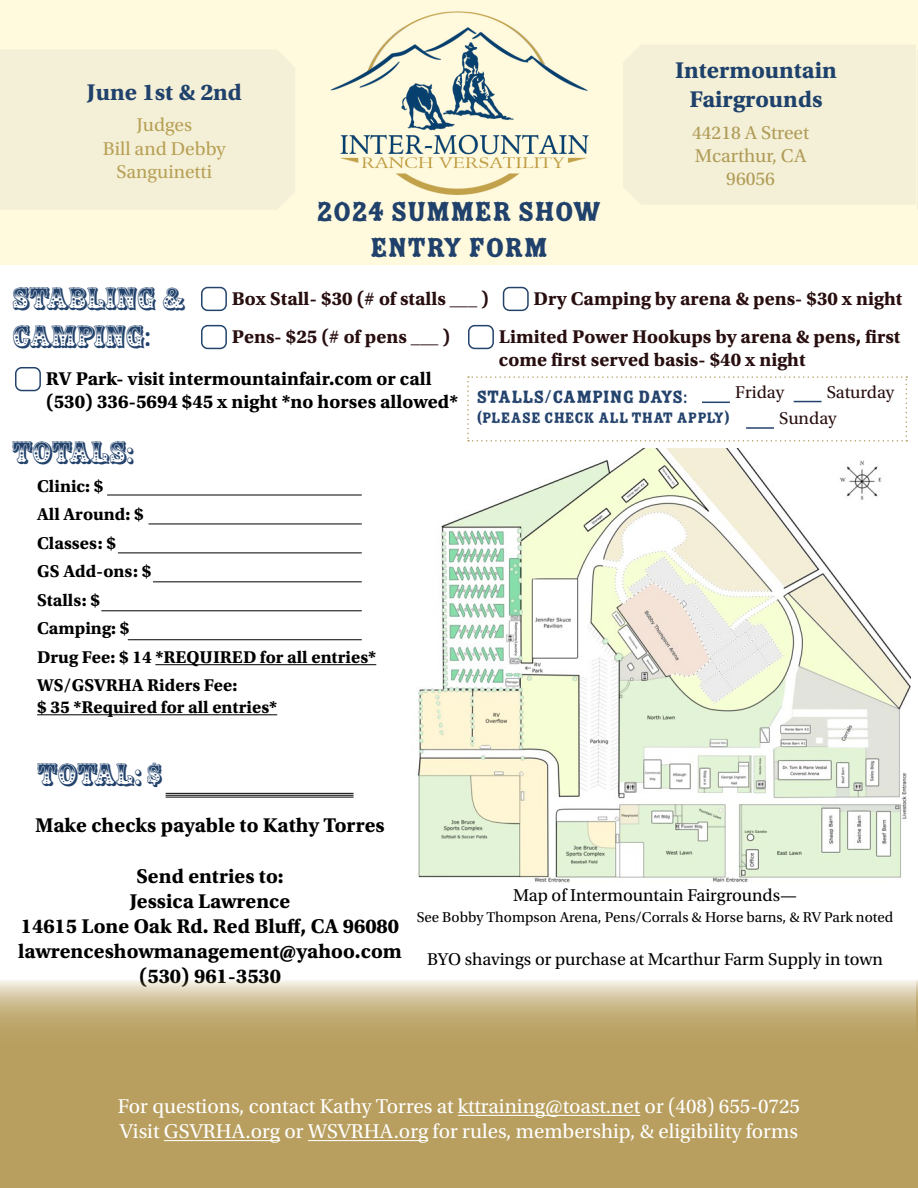
<style>
.page{position:relative;width:918px;height:1188px;background:#fff}
.page>*{position:absolute;margin:0;border:0;box-sizing:border-box;transform-origin:0 0}
.t1{font:31.5px/37.8px "Zebrawood Std";color:#23436c}
.t2{font:30px/33.3px "Zebrawood Std Fill";color:#20416b}
.t3{font:24px/28.8px "Utopia Std Bold Capt";color:#1f416b;text-align:center}
.t4{font:21px/25.2px "Utopia Std Bold Capt";color:#000;text-align:center}
.t5{font:21px/25.2px "Utopia Std";color:#fff}
.t6{font:19.5px/23.4px "Utopia Std Bold Capt";color:#280e0f}
.t7{font:19.5px/23.4px "Utopia Std Bold Capt";color:#000}
.t8{font:19.5px/23.4px "Utopia Std";color:#b8a056;text-align:center}
.t9{font:19.5px "Zebrawood Std Fill";color:#24436d}
.t10{font:18px/28.5px "Utopia Std Bold Capt";color:#000}
.t11{font:18px "Utopia Std";color:#000}
.t12{font:18px/26.4px "Utopia Std";color:#280e0f}
.t13{font:16.5px "Zebrawood Std Fill";color:#24436d}
.t14{font:15px "Utopia Std";color:#000}
.s1{font-family:"Zebrawood Std Fill"}
</style>
<div class="page">
<img style="left:417px;top:448px;width:493px;height:435px">
<div style="left:0;top:0;width:917px;height:264px;background:#fff9dd"></div>
<div style="left:0;top:50px;width:295px;height:159px;background:#f4f0d7"></div>
<img style="left:330px;top:11px;width:259px;height:184px">
<div style="left:623px;top:45px;width:293px;height:159px;background:#f4f0d7"></div>
<div style="left:201px;top:287px;width:26px;height:24px;border:2px solid #23436c;border-radius:6px"></div>
<div style="left:503px;top:287px;width:26px;height:24px;border:2px solid #23436c;border-radius:6px"></div>
<div style="left:201px;top:325px;width:26px;height:24px;border:2px solid #23436c;border-radius:6px"></div>
<div style="left:468px;top:325px;width:26px;height:24px;border:2px solid #23436c;border-radius:6px"></div>
<div style="left:15px;top:367px;width:26px;height:24px;border:2px solid #23436c;border-radius:6px"></div>
<hr style="left:155px;top:664px;width:221px;height:1px;background:#000">
<hr style="left:37px;top:714px;width:240px;height:1px;background:#000">
<hr style="left:107px;top:495px;width:255px;height:1px;background:#000">
<hr style="left:148px;top:524px;width:214px;height:1px;background:#000">
<hr style="left:118px;top:553px;width:244px;height:1px;background:#000">
<hr style="left:128px;top:639px;width:234px;height:1px;background:#000">
<hr style="left:101px;top:610px;width:261px;height:1px;background:#000">
<hr style="left:153px;top:581px;width:209px;height:1px;background:#000">
<hr style="left:166px;top:793px;width:188px;height:1px;background:#000">
<hr style="left:166px;top:795px;width:188px;height:1px;background:#000">
<hr style="left:166px;top:797px;width:188px;height:1px;background:#000">
<svg style="left:0;top:979px;width:917px;height:209px;background:#bea76d"></svg>
<hr style="left:458px;top:1115px;width:182px;height:1px;background:#fff">
<hr style="left:164px;top:1140px;width:116px;height:1px;background:#fff">
<hr style="left:308px;top:1140px;width:120px;height:1px;background:#fff">
<hr style="left:917px;top:0;width:1px;height:264px;background:#fff9dd">
<svg style="left:917px;top:50px;width:1px;height:159px"></svg>
<hr style="left:917px;top:979px;width:1px;height:209px;background:#b89f5f">
<svg style="left:467px;top:376px;width:440px;height:66px"></svg>
<p class="t3" style="left:87px;top:78px;width:157px">June 1st &amp; 2nd</p>
<p class="t8" style="left:103px;top:113px;width:125px">Judges<br>Bill and Debby<br>Sanguinetti</p>
<h2 class="t2" style="left:317px;top:195px;width:286px">2024 SUMMER SHOW</h2>
<h2 class="t2" style="left:370px;top:198px;width:180px;text-indent:-43px">ENTRY FORM<br>ENTRY FORM</h2>
<p class="t3" style="left:675px;top:56px;width:163px">Intermountain<br>Fairgrounds</p>
<p class="t8" style="left:692px;top:121px;width:119px">44218 A Street<br>Mcarthur, CA<br>96056</p>
<h1 class="t1" style="left:12px;top:280px;width:174px">STABLING &amp;<br>CAMPING<span class="s1">:</span></h1>
<p class="t6" style="left:232px;top:287px;width:259px">Box Stall- $30 (# of stalls ___ )</p>
<p class="t6" style="left:534px;top:287px;width:370px">Dry Camping by arena &amp; pens- $30 x night</p>
<p class="t6" style="left:232px;top:325px;width:220px">Pens- $25 (# of pens ___ )</p>
<p class="t6" style="left:499px;top:325px;width:403px">Limited Power Hookups by arena &amp; pens, first come first served basis- $40 x night</p>
<p class="t7" style="left:46px;top:367px;width:414px">RV Park- visit intermountainfair.com or call (530) 336-5694 $45 x night *no horses allowed*</p>
<h1 class="t1" style="left:12px;top:435px;width:123px">TOTALS:</h1>
<p class="t10" style="left:37px;top:472px;width:341px">Clinic: $<br>All Around: $<br>Classes: $<br>GS Add-ons: $<br>Stalls: $<br>Camping: $<br>Drug Fee: $ 14 *REQUIRED for all entries*<br>WS/GSVRHA Riders Fee:</p>
<p class="t10" style="left:37px;top:693px;width:242px">$ 35 *Required for all entries*</p>
<p class="t12" style="left:779px;top:379px;width:117px;text-indent:48px">Saturday<br>Sunday</p>
<p class="t12" style="left:735px;top:380px;width:51px">Friday</p>
<p class="t9" style="left:477px;top:387px;width:213px">STALLS/CAMPING DAYS:</p>
<p class="t13" style="left:477px;top:409px;width:255px">(PLEASE CHECK ALL THAT APPLY)</p>
<h1 class="t1" style="left:37px;top:757px;width:126px">TOTAL: $</h1>
<p class="t4" style="left:35px;top:813px;width:351px">Make checks payable to Kathy Torres</p>
<p class="t4" style="left:18px;top:863px;width:385px">Send entries to:<br>Jessica Lawrence<br>14615 Lone Oak Rd. Red Bluff, CA 96080 lawrenceshowmanagement@yahoo.com (530) 961-3530</p>
<p class="t11" style="left:513px;top:885px;width:285px">Map of Intermountain Fairgrounds—</p>
<p class="t14" style="left:417px;top:909px;width:478px">See Bobby Thompson Arena, Pens/Corrals &amp; Horse barns, &amp; RV Park noted</p>
<p class="t11" style="left:427px;top:950px;width:458px">BYO shavings or purchase at Mcarthur Farm Supply in town</p>
<p class="t5" style="left:118px;top:1094px;width:684px">For questions, contact Kathy Torres at kttraining@toast.net or (408) 655-0725<br>Visit GSVRHA.org or WSVRHA.org for rules, membership, &amp; eligibility forms</p>
</div>
